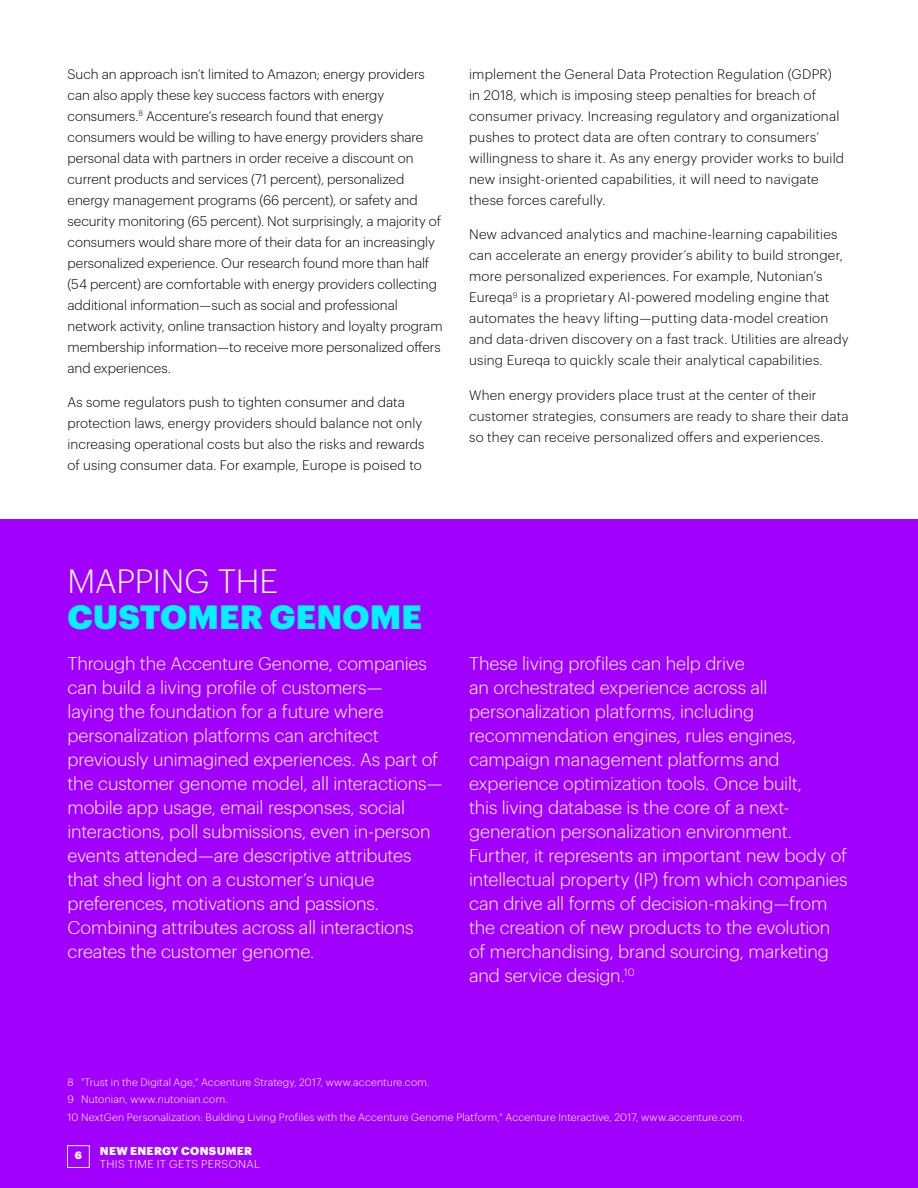
<style>
.page{position:relative;width:918px;height:1188px;background:#fff}
.page>*{position:absolute;margin:0;border:0;box-sizing:border-box;transform-origin:0 0}
.t1{font:900 33px/36px "Graphik";letter-spacing:.005em;color:#00f2ff}
.Sidebar{font:300 18px/24px "Graphik";letter-spacing:-.005em;color:#fff}
.Body_Bullets{font:300 13.5px/21px "Graphik";letter-spacing:.005em;color:#000}
.t2{font:300 11.25px "Graphik";letter-spacing:.025em;color:#fff}
.t3{font:900 11.25px "Graphik";letter-spacing:.03em;color:#fff}
.Footnotes{font:300 10.5px "Graphik";letter-spacing:.015em;color:#fff}
.t4{font:900 10.5px "Graphik";color:#fff}
.s1{font-weight:300;color:#fff}
</style>
<div class="page">
<div style="left:0;top:519px;width:918px;height:669px;background:#a100ff"></div>
<div style="left:67px;top:1145px;width:23px;height:23px;border:1px solid #fff"></div>
<p class="Body_Bullets" style="left:68px;top:62px;width:377px">Such an approach isn’t limited to Amazon; energy providers can also apply these key success factors with energy consumers.<sup>8</sup> Accenture’s research found that energy consumers would be willing to have energy providers share personal data with partners in order receive a discount on current products and services (71 percent), personalized energy management programs (66 percent), or safety and security monitoring (65 percent). Not surprisingly, a majority of consumers would share more of their data for an increasingly personalized experience. Our research found more than half (54 percent) are comfortable with energy providers collecting additional information—such as social and professional network activity, online transaction history and loyalty program membership information—to receive more personalized offers and experiences.</p>
<p class="Body_Bullets" style="left:68px;top:391px;width:359px">As some regulators push to tighten consumer and data protection laws, energy providers should balance not only increasing operational costs but also the risks and rewards of using consumer data. For example, Europe is poised to</p>
<p class="Body_Bullets" style="left:469px;top:62px;width:377px">implement the General Data Protection Regulation (GDPR) in 2018, which is imposing steep penalties for breach of consumer privacy. Increasing regulatory and organizational pushes to protect data are often contrary to consumers’ willingness to share it. As any energy provider works to build new insight-oriented capabilities, it will need to navigate these forces carefully.</p>
<p class="Body_Bullets" style="left:469px;top:223px;width:381px">New advanced analytics and machine-learning capabilities can accelerate an energy provider’s ability to build stronger, more personalized experiences. For example, Nutonian’s Eureqa<sup>9</sup> is a proprietary AI-powered modeling engine that automates the heavy lifting—putting data-model creation and data-driven discovery on a fast track. Utilities are already using Eureqa to quickly scale their analytical capabilities.</p>
<p class="Body_Bullets" style="left:469px;top:383px;width:381px">When energy providers place trust at the center of their customer strategies, consumers are ready to share their data so they can receive personalized offers and experiences.</p>
<p class="t1" style="left:68px;top:560px;width:356px"><span class="s1">MAPPING THE<br></span>CUSTOMER GENOME</p>
<p class="Sidebar" style="left:68px;top:650px;width:376px">Through the Accenture Genome, companies can build a living profile of customers—<br>laying the foundation for a future where personalization platforms can architect previously unimagined experiences. As part of the customer genome model, all interactions— mobile app usage, email responses, social interactions, poll submissions, even in-person events attended—are descriptive attributes that shed light on a customer’s unique preferences, motivations and passions.<br>Combining attributes across all interactions creates the customer genome.</p>
<p class="Sidebar" style="left:469px;top:650px;width:380px">These living profiles can help drive<br>an orchestrated experience across all personalization platforms, including recommendation engines, rules engines, campaign management platforms and experience optimization tools. Once built,<br>this living database is the core of a next&shy;generation personalization environment.<br>Further, it represents an important new body of intellectual property (IP) from which companies can drive all forms of decision-making—from the creation of new products to the evolution of merchandising, brand sourcing, marketing and service design.<sup>10</sup></p>
<p class="Footnotes" style="left:68px;top:1075px;width:364px">8 "Trust in the Digital Age," Accenture Strategy, 2017, www.accenture.com.</p>
<p class="Footnotes" style="left:68px;top:1092px;width:162px">9 Nutonian, www.nutonian.com.</p>
<p class="Footnotes" style="left:68px;top:1109px;width:679px">10 NextGen Personalization: Building Living Profiles with the Accenture Genome Platform," Accenture Interactive, 2017, www.accenture.com.</p>
<p class="t4" style="left:75px;top:1148px;width:9px">6</p>
<p class="t3" style="left:100px;top:1142px;width:154px">NEW ENERGY CONSUMER</p>
<p class="t2" style="left:100px;top:1156px;width:162px">THIS TIME IT GETS PERSONAL</p>
</div>
